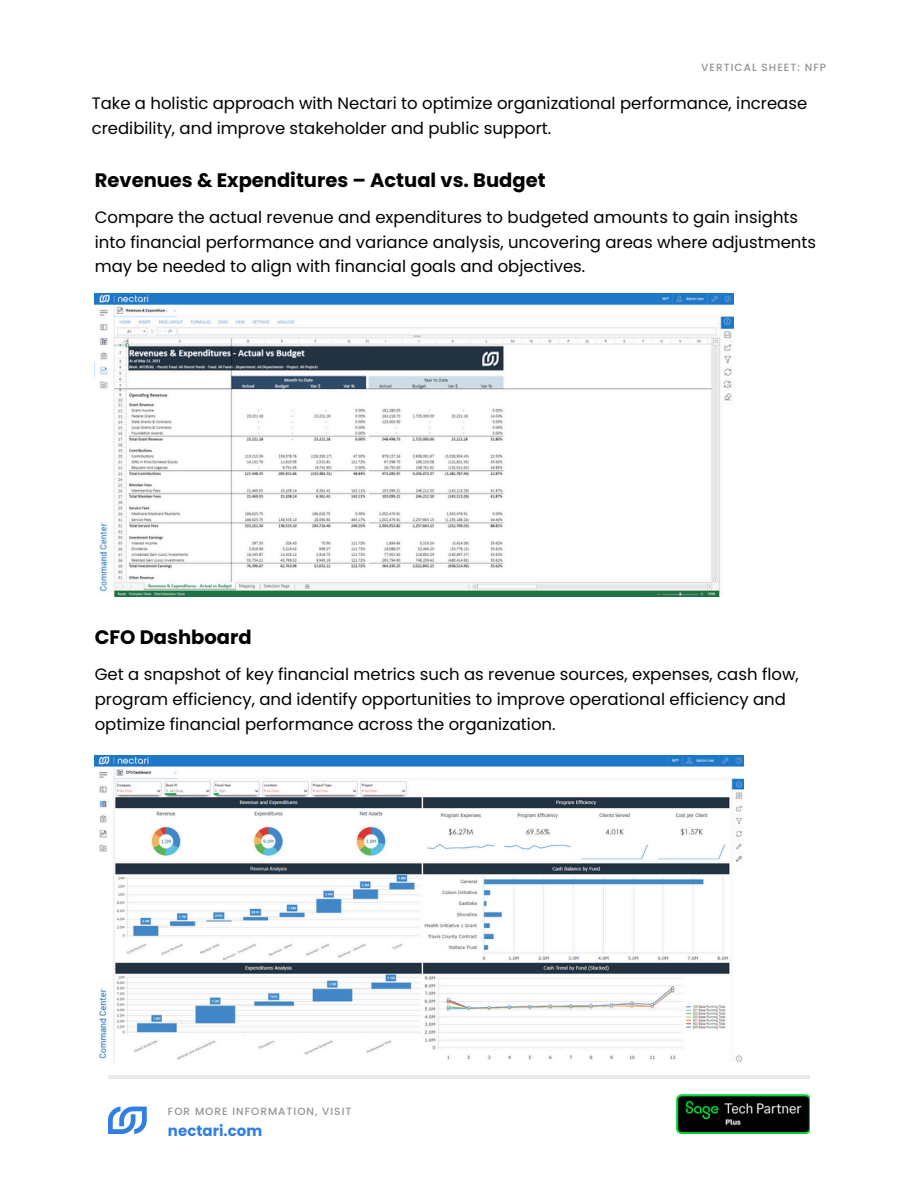
<style>
.page{position:relative;width:918px;height:1188px;background:#fff}
.page>*{position:absolute;margin:0;border:0;box-sizing:border-box;transform-origin:0 0}
.t1{font:700 19.5px "Poppins";color:#000}
.t2{font:16.5px/24.8px "Poppins";color:#000}
.t3{font:700 15px "Poppins";color:#307fe2}
.t4{font:500 10.5px "Poppins";letter-spacing:.095em;color:#939393}
</style>
<div class="page">
<img style="left:677px;top:1094px;width:133px;height:40px">
<hr style="left:108px;top:1075px;width:702px;height:4px;background:#eaeaea">
<svg style="left:108px;top:1107px;width:39px;height:27px"></svg>
<img style="left:95px;top:755px;width:649px;height:307px">
<img style="left:95px;top:294px;width:639px;height:302px">
<p class="t4" style="left:701px;top:60px;width:127px">VERTICAL SHEET: NFP</p>
<p class="t2" style="left:92px;top:91px;width:717px">Take a holistic approach with Nectari to optimize organizational performance, increase credibility, and improve stakeholder and public support.</p>
<h3 class="t1" style="left:95px;top:166px;width:452px">Revenues &amp; Expenditures – Actual vs. Budget</h3>
<h1 class="t2" style="left:95px;top:205px;width:723px">Compare the actual revenue and expenditures to budgeted amounts to gain insights into financial performance and variance analysis, uncovering areas where adjustments may be needed to align with financial goals and objectives.</h1>
<p class="t1" style="left:95px;top:623px;width:158px">CFO Dashboard</p>
<h2 class="t2" style="left:95px;top:662px;width:706px">Get a snapshot of key financial metrics such as revenue sources, expenses, cash flow, program efficiency, and identify opportunities to improve operational efficiency and optimize financial performance across the organization.</h2>
<p class="t4" style="left:168px;top:1104px;width:185px">FOR MORE INFORMATION, VISIT</p>
<h3 class="t3" style="left:168px;top:1121px;width:96px">nectari.com</h3>
</div>
